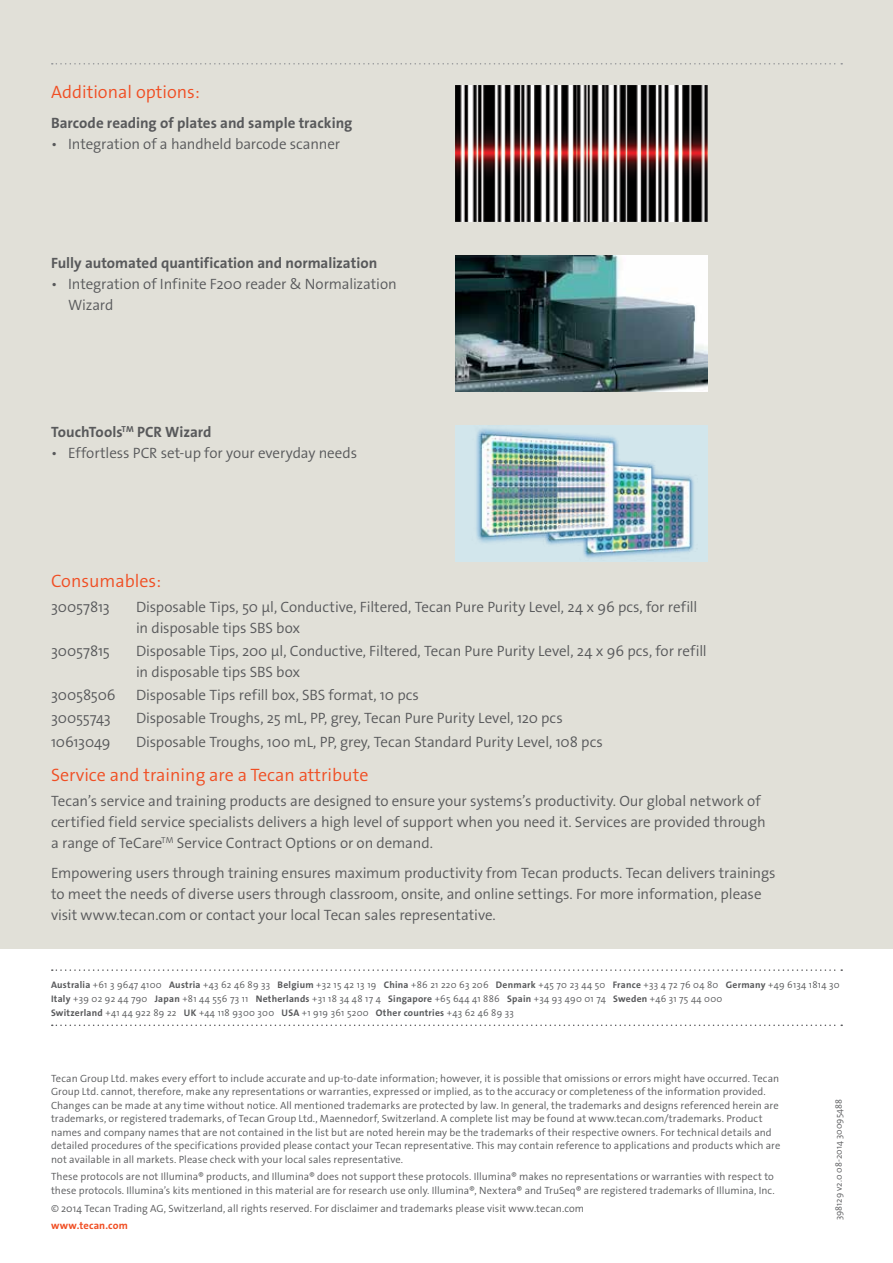
<style>
.page{position:relative;width:893px;height:1263px;background:#fff}
.page>*{position:absolute;margin:0;border:0;box-sizing:border-box;transform-origin:0 0}
.t1{font:300 18px "The Sans Os F";color:#f04e23}
.t2{font:300 15px/21px "The Sans Os F";letter-spacing:-.005em;color:#58595b}
.t3{font:700 15px "The Sans Os F";color:#58595b}
.t4{font:300 10.5px/13.5px "The Sans Os F";letter-spacing:.005em;color:#58595b}
.t5{font:700 10.5px "The Sans Os F";letter-spacing:.015em;color:#f04e23}
.t6{font:300 9.6px/14.1px "The Sans Os F";letter-spacing:.025em;color:#58595b}
.t7{font:300 9px "The Sans Os F";letter-spacing:.015em;color:#58595b}
.s1{font-weight:700}
</style>
<div class="page">
<div style="left:0;top:0;width:893px;height:948px;background:#e1e0d8"></div>
<svg style="left:52px;top:63px;width:790px;height:2px"></svg>
<svg style="left:52px;top:969px;width:790px;height:2px"></svg>
<svg style="left:52px;top:1024px;width:790px;height:2px"></svg>
<img style="left:455px;top:85px;width:252px;height:136px">
<img style="left:455px;top:255px;width:252px;height:136px">
<div style="left:455px;top:425px;width:252px;height:136px;background:#d2e6ec"></div>
<img style="left:583px;top:474px;width:111px;height:84px">
<img style="left:619px;top:461px;width:41px;height:87px">
<img style="left:476px;top:428px;width:143px;height:120px">
<h1 class="t1" style="left:51px;top:81px;width:151px">Additional options:</h1>
<h2 class="t3" style="left:51px;top:113px;width:303px">Barcode reading of plates and sample tracking</h2>
<h2 class="t2" style="left:51px;top:133px;width:291px">• Integration of a handheld barcode scanner</h2>
<h2 class="t3" style="left:51px;top:253px;width:328px">Fully automated quantification and normalization</h2>
<h2 class="t2" style="left:68px;top:273px;width:330px;text-indent:-17px">• Integration of Infinite F200 reader &amp; Normalization<br>Wizard</h2>
<h2 class="t3" style="left:51px;top:422px;width:162px">TouchTools<sup>TM</sup> PCR Wizard</h2>
<h2 class="t2" style="left:51px;top:443px;width:308px">• Effortless PCR set-up for your everyday needs</h2>
<h1 class="t1" style="left:51px;top:569px;width:112px">Consumables:</h1>
<h2 class="t2" style="left:51px;top:596px;width:60px">30057813</h2>
<h2 class="t2" style="left:136px;top:596px;width:563px">Disposable Tips, 50 μl, Conductive, Filtered, Tecan Pure Purity Level, 24 x 96 pcs, for refill in disposable tips SBS box</h2>
<h2 class="t2" style="left:51px;top:641px;width:60px">30057815</h2>
<h2 class="t2" style="left:136px;top:641px;width:572px">Disposable Tips, 200 μl, Conductive, Filtered, Tecan Pure Purity Level, 24 x 96 pcs, for refill in disposable tips SBS box</h2>
<h2 class="t2" style="left:51px;top:685px;width:66px">30058506</h2>
<h2 class="t2" style="left:136px;top:685px;width:284px">Disposable Tips refill box, SBS format, 10 pcs</h2>
<h2 class="t2" style="left:51px;top:708px;width:61px">30055743</h2>
<h2 class="t2" style="left:136px;top:708px;width:428px">Disposable Troughs, 25 mL, PP, grey, Tecan Pure Purity Level, 120 pcs</h2>
<h2 class="t2" style="left:51px;top:731px;width:61px">10613049</h2>
<h2 class="t2" style="left:136px;top:731px;width:468px">Disposable Troughs, 100 mL, PP, grey, Tecan Standard Purity Level, 108 pcs</h2>
<h1 class="t1" style="left:51px;top:763px;width:319px">Service and training are a Tecan attribute</h1>
<p class="t2" style="left:51px;top:791px;width:716px">Tecan’s service and training products are designed to ensure your systems’s productivity. Our global network of certified field service specialists delivers a high level of support when you need it. Services are provided through a range of TeCare<sup>TM</sup> Service Contract Options or on demand.</p>
<p class="t2" style="left:51px;top:862px;width:726px">Empowering users through training ensures maximum productivity from Tecan products. Tecan delivers trainings to meet the needs of diverse users through classroom, onsite, and online settings. For more information, please visit www.tecan.com or contact your local Tecan sales representative.</p>
<p class="t6" style="left:51px;top:978px;width:790px"><span class="s1">Australia</span> +61 3 9647 4100 <span class="s1">Austria</span> +43 62 46 89 33 <span class="s1">Belgium</span> +32 15 42 13 19 <span class="s1">China</span> +86 21 220 63 206 <span class="s1">Denmark</span> +45 70 23 44 50 <span class="s1">France</span> +33 4 72 76 04 80 <span class="s1">Germany</span> +49 6134 1814 30<br><span class="s1">Italy</span> +39 02 92 44 790 <span class="s1">Japan</span> +81 44 556 73 11 <span class="s1">Netherlands</span> +31 18 34 48 17 4 <span class="s1">Singapore</span> +65 644 41 886 <span class="s1">Spain</span> +34 93 490 01 74 <span class="s1">Sweden</span> +46 31 75 44 000<br><span class="s1">Switzerland</span> +41 44 922 89 22 <span class="s1">UK</span> +44 118 9300 300 <span class="s1">USA</span> +1 919 361 5200 <span class="s1">Other countries</span> +43 62 46 89 33</p>
<p class="t4" style="left:51px;top:1071px;width:731px">Tecan Group Ltd. makes every effort to include accurate and up-to-date information; however, it is possible that omissions or errors might have occurred. Tecan Group Ltd. cannot, therefore, make any representations or warranties, expressed or implied, as to the accuracy or completeness of the information provided.<br>Changes can be made at any time without notice. All mentioned trademarks are protected by law. In general, the trademarks and designs referenced herein are trademarks, or registered trademarks, of Tecan Group Ltd., Maennedorf, Switzerland. A complete list may be found at www.tecan.com/trademarks. Product names and company names that are not contained in the list but are noted herein may be the trademarks of their respective owners. For technical details and detailed procedures of the specifications provided please contact your Tecan representative. This may contain reference to applications and products which are not available in all markets. Please check with your local sales representative.</p>
<p class="t4" style="left:51px;top:1170px;width:725px">These protocols are not Illumina® products, and Illumina® does not support these protocols. Illumina® makes no representations or warranties with respect to these protocols. Illumina’s kits mentioned in this material are for research use only. Illumina®, Nextera® and TruSeq® are registered trademarks of Illumina, Inc.</p>
<p class="t4" style="left:51px;top:1201px;width:535px">© 2014 Tecan Trading AG, Switzerland, all rights reserved. For disclaimer and trademarks please visit www.tecan.com</p>
<p class="t5" style="left:51px;top:1219px;width:78px">www.tecan.com</p>
<p class="t7" style="left:833px;top:1220px;width:123px;rotate:-90deg">398129 v2.0 08-2014 30095488</p>
</div>
